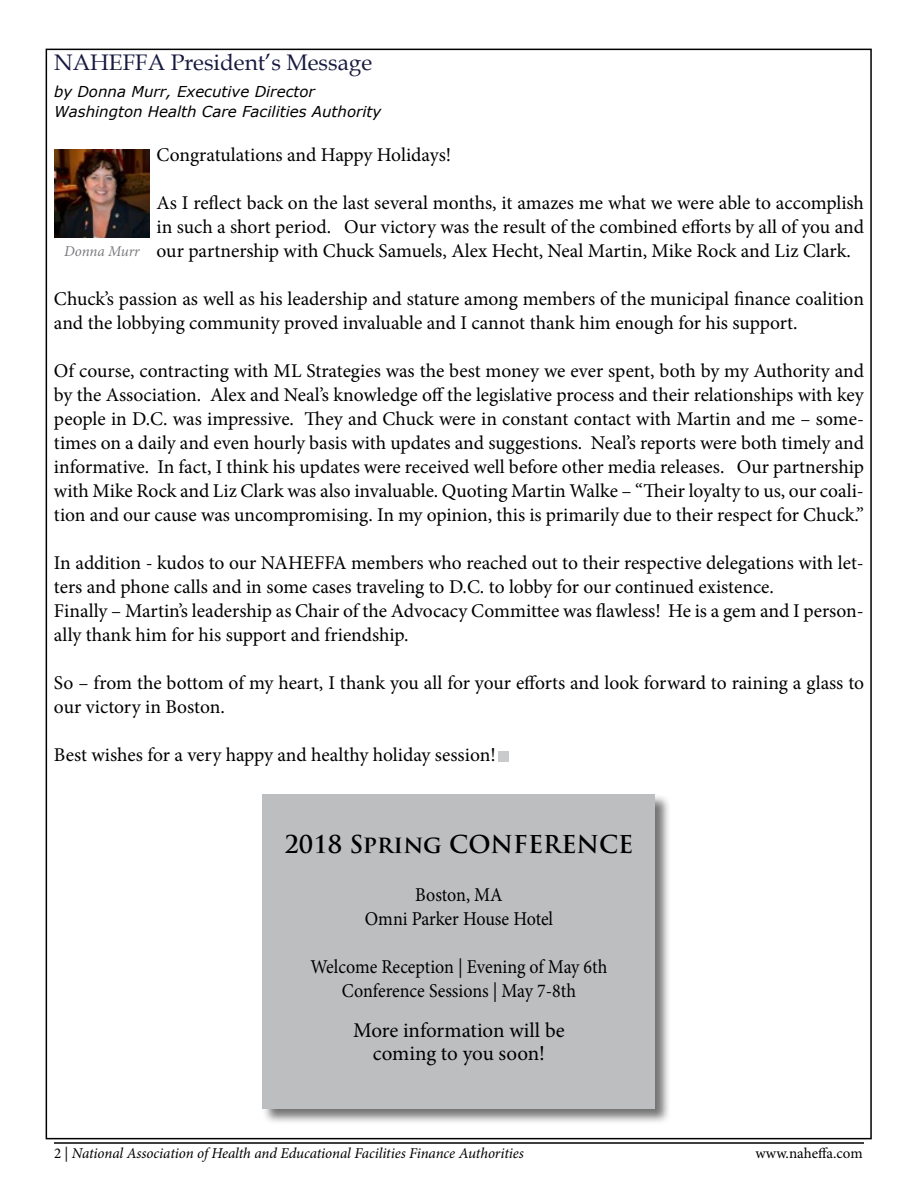
<style>
.page{position:relative;width:918px;height:1188px;background:#fff}
.page>*{position:absolute;margin:0;border:0;box-sizing:border-box;transform-origin:0 0}
.t1{font:700 24px "Trajan Pro";color:#000}
.t2{font:22.5px "Book Antiqua";color:#171a3f}
.t3{font:21px/22.5px "Minion Pro";color:#000;text-align:center}
.t4{font:19.65px/24px "Minion Pro";letter-spacing:-.005em;color:#000;text-align:center;scale:.92 1}
.t5{font:19.5px/24px "Minion Pro";letter-spacing:-.005em;color:#000}
.t6{font:italic 15px "Minion Pro";letter-spacing:-.01em;color:#000}
.t7{font:italic 15px/19.5px "Verdana";color:#000}
.t8{font:15px "Minion Pro";color:#000}
.t9{font:italic 15px "Minion Pro";letter-spacing:-.01em;color:#7b7c7f}
.s1{font-style:normal}
</style>
<div class="page">
<img style="left:54px;top:149px;width:95px;height:88px">
<div style="left:262px;top:794px;width:410px;height:331px;background:#000;opacity:.55"></div>
<div style="left:263px;top:795px;width:392px;height:314px;background:#bcbec0"></div>
<div style="left:499px;top:751px;width:10px;height:11px;background:#c9cacc"></div>
<hr style="left:54px;top:1142px;width:810px;height:2px;background:#000">
<p class="t2" style="left:54px;top:47px;width:320px">NAHEFFA President’s Message</p>
<p class="t7" style="left:54px;top:82px;width:329px">by Donna Murr, Executive Director<br>Washington Health Care Facilities Authority</p>
<p class="t5" style="left:157px;top:142px;width:296px">Congratulations and Happy Holidays!</p>
<p class="t5" style="left:157px;top:190px;width:709px;text-align:justify">As I reflect back on the last several months, it amazes me what we were able to accomplish in such a short period. Our victory was the result of the combined efforts by all of you and our partnership with Chuck Samuels, Alex Hecht, Neal Martin, Mike Rock and Liz Clark.</p>
<p class="t5" style="left:54px;top:286px;width:812px">Chuck’s passion as well as his leadership and stature among members of the municipal finance coalition and the lobbying community proved invaluable and I cannot thank him enough for his support.</p>
<p class="t5" style="left:54px;top:358px;width:812px;text-align:justify">Of course, contracting with ML Strategies was the best money we ever spent, both by my Authority and by the Association. Alex and Neal’s knowledge off the legislative process and their relationships with key people in D.C. was impressive. They and Chuck were in constant contact with Martin and me – some&shy;times on a daily and even hourly basis with updates and suggestions. Neal’s reports were both timely and informative. In fact, I think his updates were received well before other media releases. Our partnership with Mike Rock and Liz Clark was also invaluable. Quoting Martin Walke – “Their loyalty to us, our coali&shy;tion and our cause was uncompromising. In my opinion, this is primarily due to their respect for Chuck.”</p>
<p class="t5" style="left:54px;top:551px;width:811px">In addition - kudos to our NAHEFFA members who reached out to their respective delegations with let&shy;ters and phone calls and in some cases traveling to D.C. to lobby for our continued existence.<br>Finally – Martin’s leadership as Chair of the Advocacy Committee was flawless! He is a gem and I person&shy;ally thank him for his support and friendship.</p>
<p class="t5" style="left:54px;top:671px;width:812px">So – from the bottom of my heart, I thank you all for your efforts and look forward to raining a glass to our victory in Boston.</p>
<p class="t5" style="left:54px;top:743px;width:443px">Best wishes for a very happy and healthy holiday session!</p>
<p class="t9" style="left:64px;top:241px;width:77px">Donna Murr</p>
<p class="t1" style="left:285px;top:829px;width:350px">2018 Spring CONFERENCE</p>
<p class="t4" style="left:365px;top:883px;width:206px">Boston, MA<br>Omni Parker House Hotel</p>
<p class="t4" style="left:311px;top:955px;width:324px">Welcome Reception | Evening of May 6th<br>Conference Sessions | May 7-8th</p>
<p class="t3" style="left:353px;top:1020px;width:213px">More information will be coming to you soon!</p>
<p class="t6" style="left:54px;top:1143px;width:471px"><span class="s1">2 |</span> National Association of Health and Educational Facilities Finance Authorities</p>
<p class="t8" style="left:756px;top:1144px;width:109px">www.naheffa.com</p>
</div>
